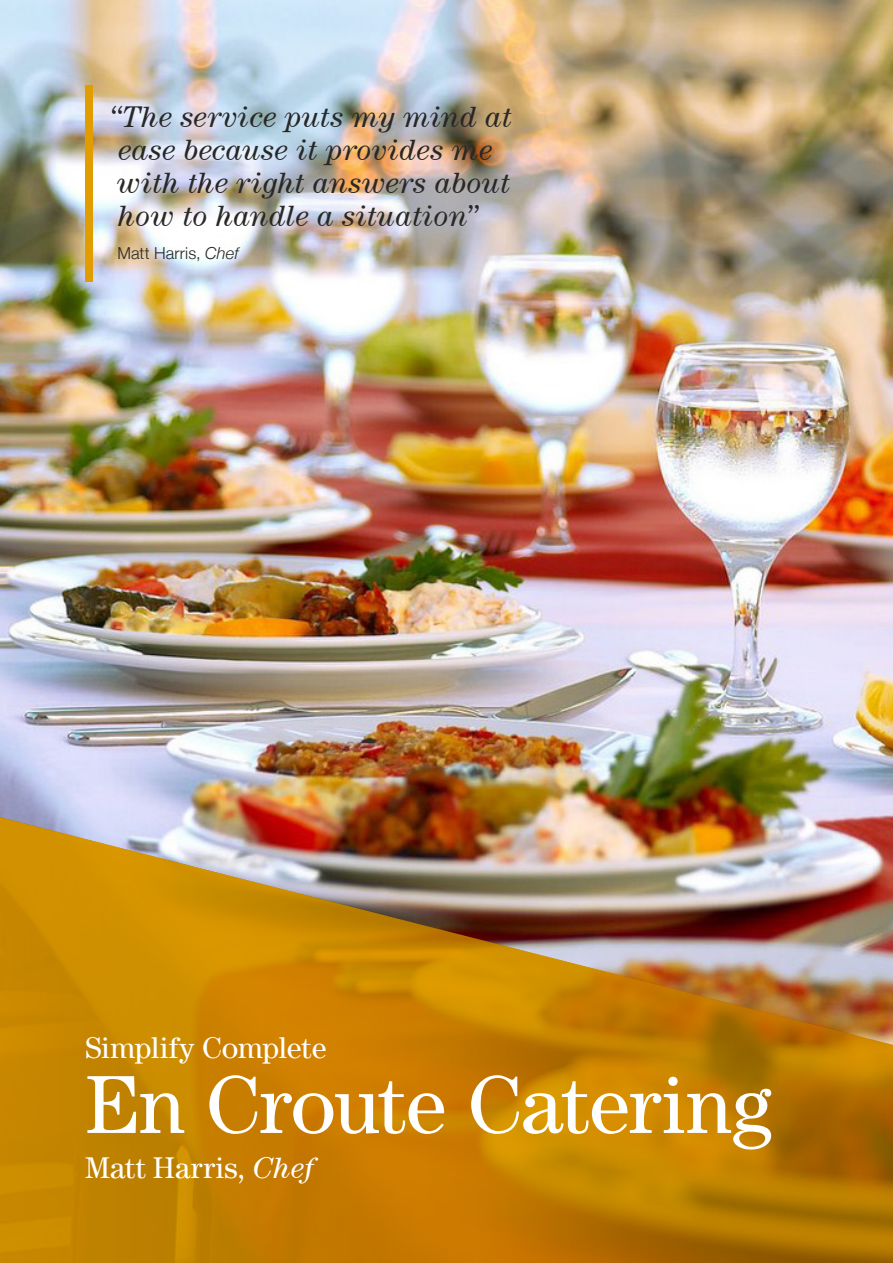
<style>
.page{position:relative;width:893px;height:1263px;background:#fff}
.page>*{position:absolute;margin:0;border:0;box-sizing:border-box;transform-origin:0 0}
.t1{font:82.5px "Century Std";letter-spacing:-.01em;color:#fff}
.t2{font:italic 30px/33px "Century Std";letter-spacing:.01em;color:#282827}
.t3{font:30px "Century Std";letter-spacing:.005em;color:#fff}
.t4{font:300 16.5px "Helvetica Neue";letter-spacing:.005em;color:#282827}
.s1{font-style:italic}
</style>
<div class="page">
<img style="left:0;top:0;width:893px;height:814px">
<img style="left:0;top:814px;width:893px;height:449px">
<div style="left:85px;top:85px;width:8px;height:196px;background:#e19c00"></div>
<p class="t2" style="left:109px;top:100px;width:404px">“The service puts my mind at ease because it provides me with the right answers about how to handle a situation”</p>
<p class="t4" style="left:118px;top:240px;width:123px">Matt Harris, <span class="s1">Chef</span></p>
<p class="t3" style="left:85px;top:1030px;width:243px">Simplify Complete</p>
<h1 class="t1" style="left:85px;top:1056px;width:689px">En Croute Catering</h1>
<p class="t3" style="left:85px;top:1150px;width:230px">Matt Harris, <span class="s1">Chef</span></p>
</div>
